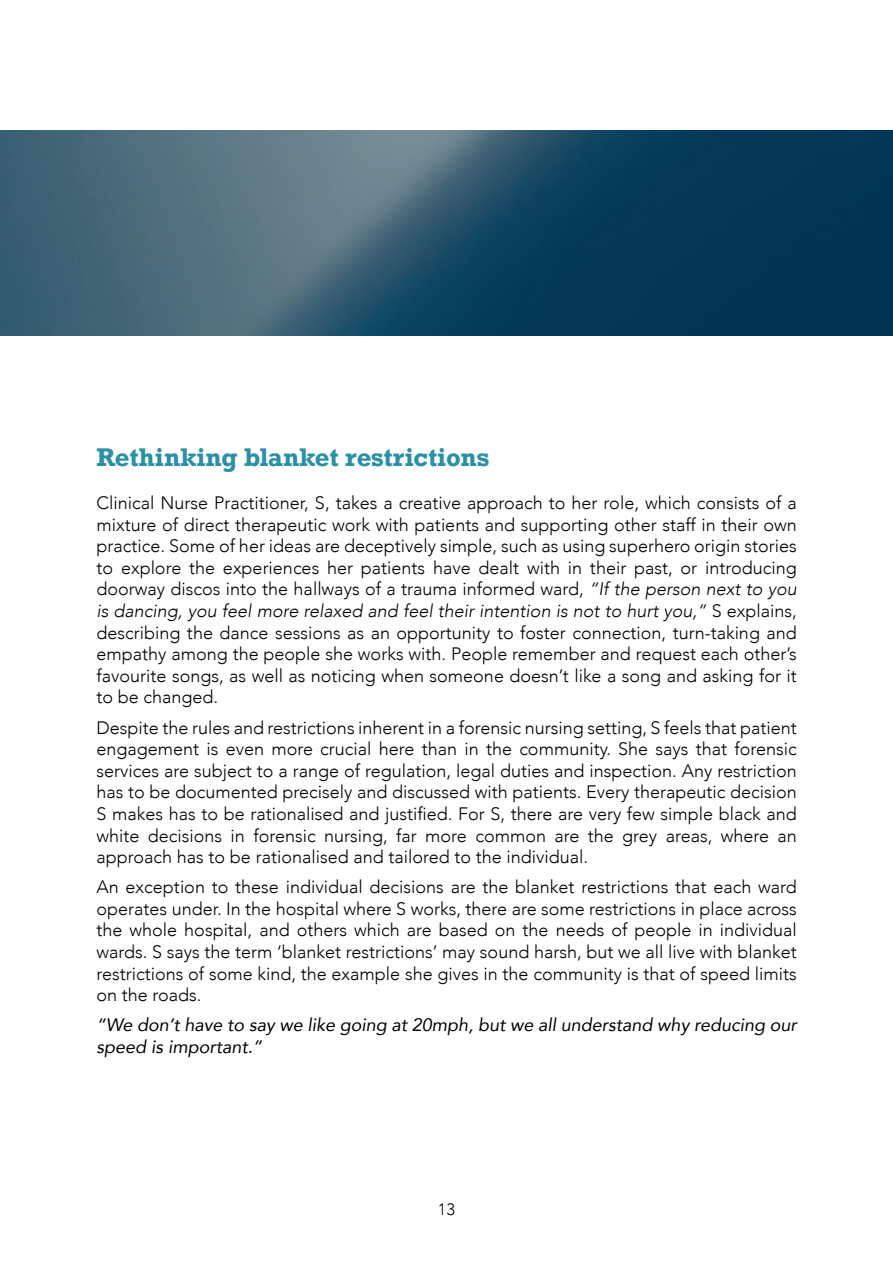
<style>
.page{position:relative;width:893px;height:1263px;background:#fff}
.page>*{position:absolute;margin:0;border:0;box-sizing:border-box;transform-origin:0 0}
.t1{font:700 24px "Rockwell";color:#2890a8}
.t2{font:300 18px/21.6px "Avenir";color:#000;text-align:justify}
.t3{font:italic 18px/21.6px "Avenir";color:#000}
.t4{font:300 16.5px "Avenir";color:#000}
.s1{font-style:italic}
</style>
<div class="page">
<img style="left:0;top:131px;width:892px;height:204px">
<h1 class="t1" style="left:97px;top:448px;width:394px">Rethinking blanket restrictions</h1>
<p class="t2" style="left:97px;top:492px;width:702px">Clinical Nurse Practitioner, S, takes a creative approach to her role, which consists of a mixture of direct therapeutic work with patients and supporting other staff in their own practice. Some of her ideas are deceptively simple, such as using superhero origin stories to explore the experiences her patients have dealt with in their past, or introducing doorway discos into the hallways of a trauma informed ward, <span class="s1">“If the person next to you is dancing, you feel more relaxed and feel their intention is not to hurt you,”</span> S explains, describing the dance sessions as an opportunity to foster connection, turn-taking and empathy among the people she works with. People remember and request each other’s favourite songs, as well as noticing when someone doesn’t like a song and asking for it to be changed.</p>
<p class="t2" style="left:97px;top:718px;width:702px">Despite the rules and restrictions inherent in a forensic nursing setting, S feels that patient engagement is even more crucial here than in the community. She says that forensic services are subject to a range of regulation, legal duties and inspection. Any restriction has to be documented precisely and discussed with patients. Every therapeutic decision S makes has to be rationalised and justi昀椀ed. For S, there are very few simple black and white decisions in forensic nursing, far more common are the grey areas, where an approach has to be rationalised and tailored to the individual.</p>
<p class="t2" style="left:97px;top:878px;width:702px">An exception to these individual decisions are the blanket restrictions that each ward operates under. In the hospital where S works, there are some restrictions in place across the whole hospital, and others which are based on the needs of people in individual wards. S says the term ‘blanket restrictions’ may sound harsh, but we all live with blanket restrictions of some kind, the example she gives in the community is that of speed limits on the roads.</p>
<p class="t3" style="left:97px;top:1014px;width:702px">“We don’t have to say we like going at 20mph, but we all understand why reducing our speed is important.”</p>
<p class="t4" style="left:438px;top:1202px;width:19px">13</p>
</div>
